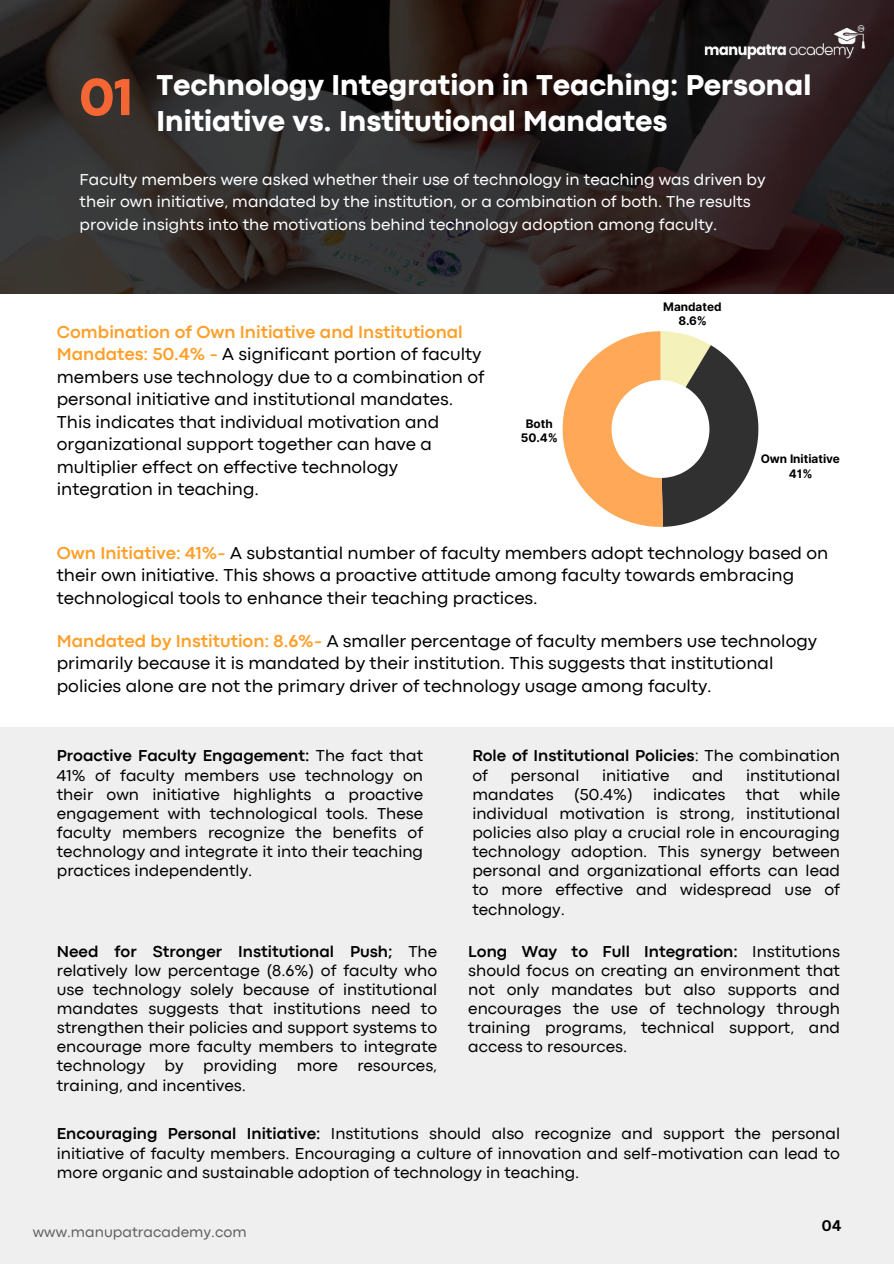
<style>
.page{position:relative;width:894px;height:1264px;background:#fff}
.page>*{position:absolute;margin:0;border:0;box-sizing:border-box;transform-origin:0 0}
.t1{font:800 54.3px "Codec Pro";color:#f46734}
.t2{font:800 30px/36px "Codec Pro";color:#fff}
.t3{font:18px/22.5px "Codec Pro";color:#000}
.t4{font:16.5px/19.2px "Codec Pro";color:#000;text-align:justify}
.t5{font:16.5px/22.5px "Codec Pro";color:#fff}
.t6{font:700 16.5px/19.2px "Codec Pro";color:#000}
.t7{font:15px "Codec Pro";color:#606060}
.t8{font:700 15px "Canva Sans";color:#000}
.t9{font:700 11.85px/14.5px "Inter";color:#000;text-align:center}
.s1{font-weight:700;color:#ff9f29}
.s2{font-weight:700}
.s3{font-weight:400}
</style>
<div class="page">
<svg style="left:0;top:0;width:893px;height:293px;background:#2a2323"></svg>
<svg style="left:562px;top:331px;width:196px;height:196px"></svg>
<div style="left:0;top:727px;width:893px;height:536px;background:#eeefee"></div>
<img style="left:702px;top:25px;width:163px;height:35px">
<h2 class="t2" style="left:80px;top:69px;width:733px;text-indent:77px">Technology Integration in Teaching: Personal<br><sup>0</sup> Initiative vs. Institutional Mandates</h2>
<h1 class="t1" style="left:114px;top:78px;width:20px">1</h1>
<p class="t5" style="left:80px;top:169px;width:687px">Faculty members were asked whether their use of technology in teaching was driven by their own initiative, mandated by the institution, or a combination of both. The results provide insights into the motivations behind technology adoption among faculty.</p>
<p class="t3" style="left:57px;top:322px;width:429px"><span class="s1">Combination of Own Initiative and Institutional Mandates: 50.4% -</span> A significant portion of faculty members use technology due to a combination of personal initiative and institutional mandates.<br>This indicates that individual motivation and organizational support together can have a multiplier effect on effective technology integration in teaching.</p>
<p class="t9" style="left:520px;top:416px;width:39px">Both<br>50.4%</p>
<p class="t9" style="left:663px;top:299px;width:60px">Mandated<br>8.6%</p>
<p class="t9" style="left:760px;top:451px;width:81px">Own Initiative<br>41%</p>
<p class="t3" style="left:57px;top:543px;width:772px"><span class="s1">Own Initiative: 41%-</span> A substantial number of faculty members adopt technology based on their own initiative. This shows a proactive attitude among faculty towards embracing technological tools to enhance their teaching practices.</p>
<p class="t3" style="left:57px;top:631px;width:761px"><span class="s1">Mandated by Institution: 8.6%-</span> A smaller percentage of faculty members use technology primarily because it is mandated by their institution. This suggests that institutional policies alone are not the primary driver of technology usage among faculty.</p>
<p class="t4" style="left:57px;top:747px;width:368px"><span class="s2">Proactive Faculty Engagement:</span> The fact that 41% of faculty members use technology on their own initiative highlights a proactive engagement with technological tools. These faculty members recognize the benefits of technology and integrate it into their teaching practices independently.</p>
<p class="t6" style="left:472px;top:747px;width:369px">Role of Institutional Policies<span class="s3">: The combination of</span></p>
<p class="t4" style="left:472px;top:766px;width:369px;text-indent:273px">institutional mandates (50.4%) indicates that while individual motivation is strong, institutional policies also play a crucial role in encouraging technology adoption. This synergy between personal and organizational efforts can lead to more effective and widespread use of technology.</p>
<p class="t4" style="left:510px;top:766px;width:70px">personal</p>
<p class="t4" style="left:602px;top:766px;width:69px">initiative</p>
<p class="t4" style="left:692px;top:766px;width:33px">and</p>
<p class="t4" style="left:57px;top:942px;width:382px"><span class="s2">Need for Stronger Institutional Push;</span> The relatively low percentage (8.6%) of faculty who use technology solely because of institutional mandates suggests that institutions need to strengthen their policies and support systems to encourage more faculty members to integrate technology by providing more resources, training, and incentives.</p>
<p class="t4" style="left:468px;top:942px;width:373px"><span class="s2">Long Way to Full Integration:</span> Institutions should focus on creating an environment that not only mandates but also supports and encourages the use of technology through training programs, technical support, and access to resources.</p>
<p class="t4" style="left:57px;top:1125px;width:784px"><span class="s2">Encouraging Personal Initiative:</span> Institutions should also recognize and support the personal initiative of faculty members. Encouraging a culture of innovation and self-motivation can lead to more organic and sustainable adoption of technology in teaching.</p>
<p class="t8" style="left:821px;top:1214px;width:21px">04</p>
<p class="t7" style="left:33px;top:1226px;width:215px">www.manupatracademy.com</p>
</div>
